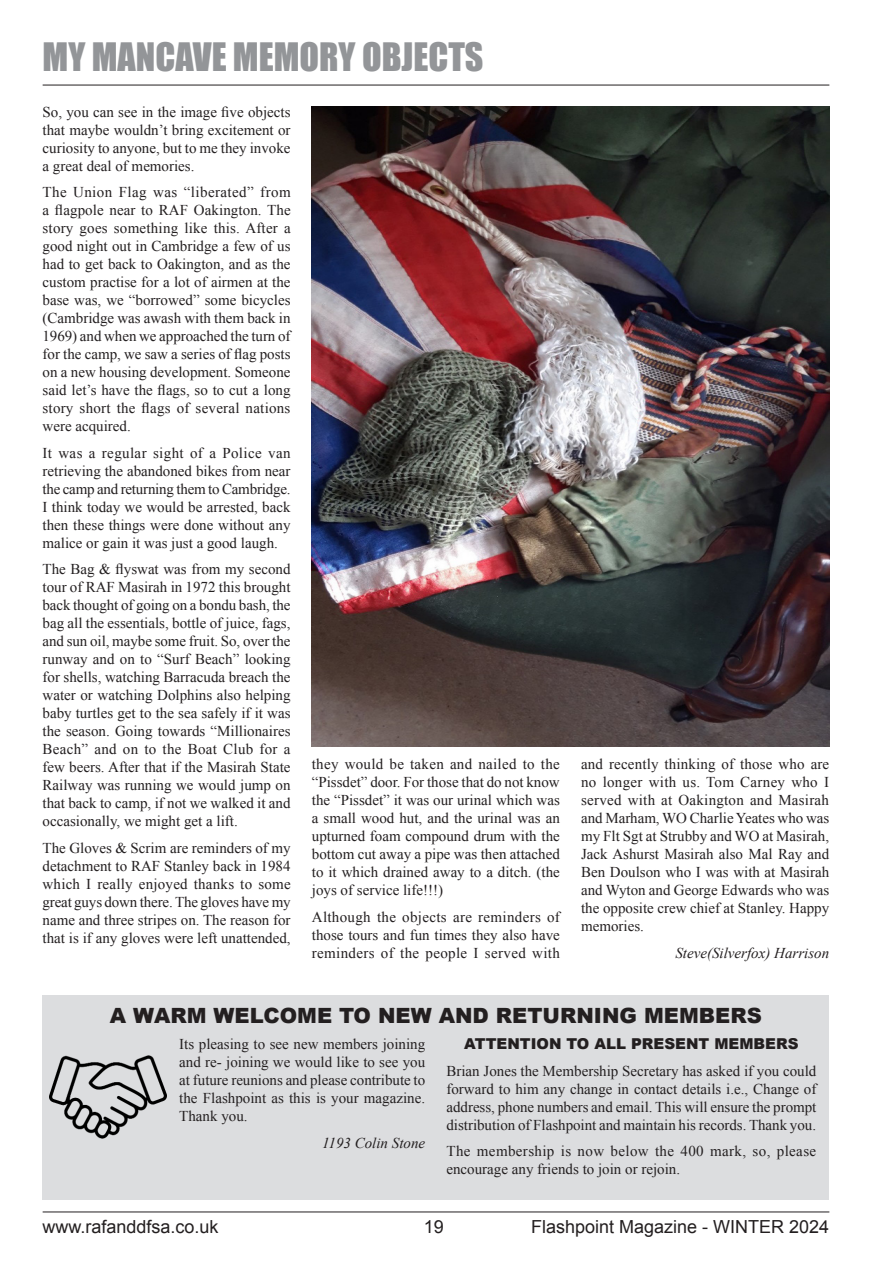
<style>
.page{position:relative;width:893px;height:1263px;background:#fff}
.page>*{position:absolute;margin:0;border:0;box-sizing:border-box;transform-origin:0 0}
.PAGE_HEADING{font:36px "Impact";color:#939598}
._14PT_SUB_HEADING{font:900 21px "Arial";color:#231f20}
.t1{font:18px "Arial";color:#231f20}
.BODY{font:15px/18px "Times New Roman";color:#231f20;text-align:justify}
.BODY-2{font:15px/18px "Times New Roman";letter-spacing:.025em;color:#231f20}
.Author{font:italic 15px "Times New Roman";color:#231f20}
._10PT_SUB_HEADING{font:900 15px "Arial";color:#231f20}
</style>
<div class="page">
<hr style="left:43px;top:85px;width:786px;height:1px;background:#231f20">
<hr style="left:43px;top:1211px;width:786px;height:1px;background:#231f20">
<img style="left:312px;top:106px;width:517px;height:640px">
<div style="left:43px;top:995px;width:786px;height:204px;background:#dcdddf"></div>
<img style="left:50px;top:1055px;width:117px;height:84px">
<p class="PAGE_HEADING" style="left:43px;top:29px;width:442px">MY MANCAVE MEMORY OBJECTS</p>
<p class="BODY" style="left:43px;top:102px;width:250px">So, you can see in the image five objects that maybe wouldn’t bring excitement or curiosity to anyone, but to me they invoke a great deal of memories.</p>
<p class="BODY" style="left:43px;top:183px;width:250px">The Union Flag was “liberated” from a flagpole near to RAF Oakington. The story goes something like this. After a good night out in Cambridge a few of us had to get back to Oakington, and as the custom practise for a lot of airmen at the base was, we “borrowed” some bicycles (Cambridge was awash with them back in 1969) and when we approached the turn of for the camp, we saw a series of flag posts on a new housing development. Someone said let’s have the flags, so to cut a long story short the flags of several nations were acquired.</p>
<p class="BODY" style="left:43px;top:443px;width:250px">It was a regular sight of a Police van retrieving the abandoned bikes from near the camp and returning them to Cambridge.<br>I think today we would be arrested, back then these things were done without any malice or gain it was just a good laugh.</p>
<p class="BODY" style="left:43px;top:560px;width:250px">The Bag &amp; flyswat was from my second tour of RAF Masirah in 1972 this brought back thought of going on a bondu bash, the bag all the essentials, bottle of juice, fags, and sun oil, maybe some fruit. So, over the runway and on to “Surf Beach” looking for shells, watching Barracuda breach the water or watching Dolphins also helping baby turtles get to the sea safely if it was the season. Going towards “Millionaires Beach” and on to the Boat Club for a few beers. After that if the Masirah State Railway was running we would jump on that back to camp, if not we walked it and occasionally, we might get a lift.</p>
<p class="BODY" style="left:43px;top:838px;width:250px">The Gloves &amp; Scrim are reminders of my detachment to RAF Stanley back in 1984 which I really enjoyed thanks to some great guys down there. The gloves have my name and three stripes on. The reason for that is if any gloves were left unattended,</p>
<p class="BODY" style="left:312px;top:755px;width:250px">they would be taken and nailed to the “Pissdet” door. For those that do not know the “Pissdet” it was our urinal which was a small wood hut, and the urinal was an upturned foam compound drum with the bottom cut away a pipe was then attached to it which drained away to a ditch. (the joys of service life!!!)</p>
<p class="BODY" style="left:312px;top:908px;width:250px">Although the objects are reminders of those tours and fun times they also have reminders of the people I served with</p>
<p class="BODY" style="left:581px;top:755px;width:250px">and recently thinking of those who are no longer with us. Tom Carney who I served with at Oakington and Masirah and Marham, WO Charlie Yeates who was my Flt Sgt at Strubby and WO at Masirah, Jack Ashurst Masirah also Mal Ray and Ben Doulson who I was with at Masirah and Wyton and George Edwards who was the opposite crew chief at Stanley. Happy memories.</p>
<p class="Author" style="left:675px;top:943px;width:155px">Steve(Silverfox) Harrison</p>
<p class="_14PT_SUB_HEADING" style="left:110px;top:1000px;width:654px">A WARM WELCOME TO NEW AND RETURNING MEMBERS</p>
<p class="BODY" style="left:179px;top:1035px;width:247px">Its pleasing to see new members joining and re- joining we would like to see you at future reunions and please contribute to the Flashpoint as this is your magazine.<br>Thank you.</p>
<p class="Author" style="left:322px;top:1132px;width:105px">1193 Colin Stone</p>
<p class="_10PT_SUB_HEADING" style="left:464px;top:1033px;width:336px">ATTENTION TO ALL PRESENT MEMBERS</p>
<p class="BODY" style="left:446px;top:1061px;width:371px">Brian Jones the Membership Secretary has asked if you could forward to him any change in contact details i.e., Change of address, phone numbers and email. This will ensure the prompt distribution of Flashpoint and maintain his records. Thank you.</p>
<p class="BODY-2" style="left:446px;top:1142px;width:371px">The membership is now below the 400 mark, so, please encourage any friends to join or rejoin.</p>
<p class="t1" style="left:43px;top:1215px;width:178px">www.rafanddfsa.co.uk</p>
<p class="t1" style="left:424px;top:1215px;width:22px">19</p>
<p class="t1" style="left:531px;top:1215px;width:300px">Flashpoint Magazine - WINTER 2024</p>
</div>
